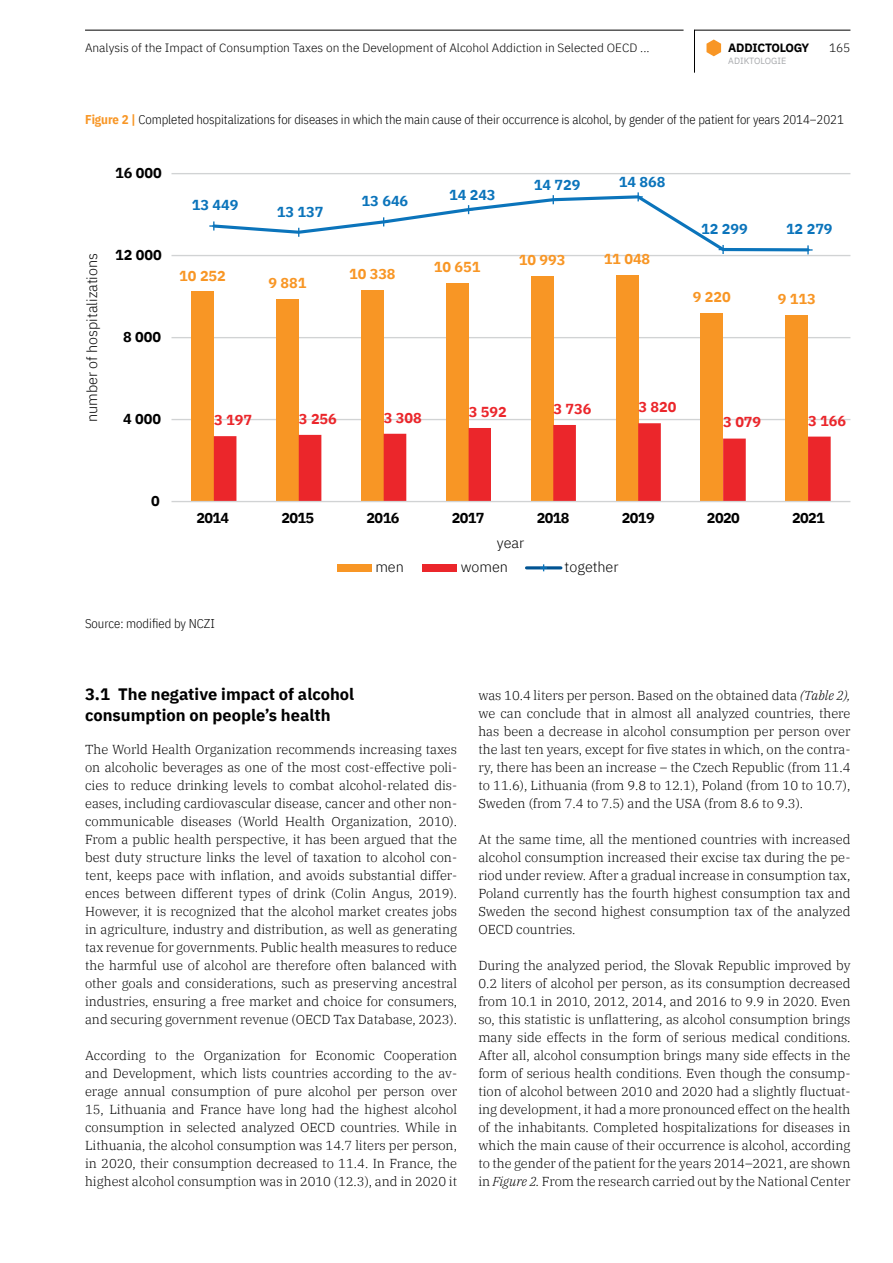
<style>
.page{position:relative;width:893px;height:1263px;background:#fff}
.page>*{position:absolute;margin:0;border:0;box-sizing:border-box;transform-origin:0 0}
.headline_3{font:700 16.5px/21px "IBM Plex Sans";color:#000}
.t1{font:700 14.4px "IBM Plex Sans";letter-spacing:-.04em;color:#000}
.t2{font:300 14.4px "IBM Plex Sans";color:#000}
.t3{font:700 14.4px "IBM Plex Sans";color:#0b74bb}
.t4{font:700 14.4px "IBM Plex Sans";color:#f89625}
.t5{font:700 14.4px "IBM Plex Sans";color:#eb262b}
.text{font:300 13.05px/18px "IBM Plex Serif";color:#000;text-align:justify}
.t6{font:300 12.75px "IBM Plex Sans Cond";letter-spacing:-.005em;color:#000}
.t7{font:300 12px "IBM Plex Sans";color:#000}
.t8{font:700 12px "IBM Plex Sans";letter-spacing:-.02em;color:#000}
.t9{font:9px "IBM Plex Sans";color:#a7a9ac}
.s1{font-weight:700;color:#f89625}
.s2{font-style:italic}
</style>
<div class="page">
<svg style="left:706px;top:39px;width:15px;height:17px"></svg>
<hr style="left:171px;top:419px;width:679px;height:1px;background:#d1d3d4">
<hr style="left:171px;top:337px;width:679px;height:1px;background:#d1d3d4">
<hr style="left:171px;top:255px;width:679px;height:1px;background:#d1d3d4">
<hr style="left:171px;top:173px;width:679px;height:1px;background:#d1d3d4">
<div style="left:785px;top:315px;width:23px;height:186px;background:#f89625"></div>
<div style="left:700px;top:313px;width:23px;height:188px;background:#f89625"></div>
<div style="left:616px;top:275px;width:22px;height:226px;background:#f89625"></div>
<div style="left:531px;top:276px;width:22px;height:225px;background:#f89625"></div>
<div style="left:446px;top:283px;width:23px;height:218px;background:#f89625"></div>
<div style="left:361px;top:290px;width:23px;height:211px;background:#f89625"></div>
<div style="left:276px;top:299px;width:23px;height:202px;background:#f89625"></div>
<div style="left:191px;top:291px;width:23px;height:210px;background:#f89625"></div>
<svg style="left:214px;top:423px;width:617px;height:78px"></svg>
<hr style="left:171px;top:501px;width:679px;height:1px;background:#d1d3d4">
<svg style="left:209px;top:192px;width:604px;height:62px"></svg>
<div style="left:337px;top:564px;width:35px;height:7px;background:#f89625"></div>
<div style="left:423px;top:564px;width:34px;height:7px;background:#eb262b"></div>
<hr style="left:526px;top:566px;width:35px;height:3px;background:#005392">
<svg style="left:540px;top:564px;width:7px;height:7px"></svg>
<hr style="left:694px;top:30px;width:1px;height:43px;background:#000">
<hr style="left:694px;top:30px;width:156px;height:1px;background:#000">
<hr style="left:85px;top:30px;width:598px;height:1px;background:#000">
<div style="left:694px;top:38px;width:12px;height:21px;background:#fff"></div>
<p class="t7" style="left:85px;top:39px;width:566px">Analysis of the Impact of Consumption Taxes on the Development of Alcohol Addiction in Selected OECD ...</p>
<p class="t8" style="left:728px;top:38px;width:83px">ADDICTOLOGY</p>
<p class="t7" style="left:829px;top:39px;width:23px">165</p>
<p class="t9" style="left:728px;top:54px;width:59px">ADIKTOLOGIE</p>
<p class="t6" style="left:85px;top:110px;width:760px"><span class="s1">Figure 2 |</span> Completed hospitalizations for diseases in which the main cause of their occurrence is alcohol, by gender of the patient for years 2014–2021</p>
<p class="t1" style="left:115px;top:162px;width:48px">16 000</p>
<p class="t2" style="left:81px;top:422px;width:170px;rotate:-90deg">number of hospitalizations</p>
<p class="t1" style="left:115px;top:244px;width:48px">12 000</p>
<p class="t1" style="left:123px;top:326px;width:39px">8 000</p>
<p class="t1" style="left:123px;top:408px;width:39px">4 000</p>
<p class="t3" style="left:192px;top:194px;width:48px">13 449</p>
<p class="t4" style="left:179px;top:264px;width:48px">10 252</p>
<p class="t3" style="left:277px;top:200px;width:48px">13 137</p>
<p class="t4" style="left:268px;top:272px;width:39px">9 881</p>
<p class="t3" style="left:362px;top:190px;width:48px">13 646</p>
<p class="t4" style="left:349px;top:262px;width:48px">10 338</p>
<p class="t3" style="left:449px;top:184px;width:48px">14 243</p>
<p class="t4" style="left:434px;top:256px;width:48px">10 651</p>
<p class="t3" style="left:534px;top:174px;width:48px">14 729</p>
<p class="t3" style="left:619px;top:171px;width:48px">14 868</p>
<p class="t4" style="left:519px;top:249px;width:48px">10 993</p>
<p class="t4" style="left:604px;top:248px;width:48px">11 048</p>
<p class="t3" style="left:701px;top:217px;width:48px">12 299</p>
<p class="t3" style="left:786px;top:218px;width:48px">12 279</p>
<p class="t4" style="left:693px;top:285px;width:39px">9 220</p>
<p class="t4" style="left:778px;top:287px;width:40px">9 113</p>
<p class="t5" style="left:214px;top:408px;width:40px">3 197</p>
<p class="t5" style="left:299px;top:407px;width:39px">3 256</p>
<p class="t5" style="left:384px;top:406px;width:40px">3 308</p>
<p class="t5" style="left:469px;top:400px;width:40px">3 592</p>
<p class="t5" style="left:554px;top:397px;width:39px">3 736</p>
<p class="t5" style="left:638px;top:396px;width:40px">3 820</p>
<p class="t5" style="left:723px;top:411px;width:40px">3 079</p>
<p class="t5" style="left:808px;top:409px;width:39px">3 166</p>
<p class="t1" style="left:151px;top:489px;width:10px">0</p>
<p class="t1" style="left:196px;top:507px;width:34px">2014</p>
<p class="t1" style="left:282px;top:507px;width:34px">2015</p>
<p class="t1" style="left:367px;top:507px;width:34px">2016</p>
<p class="t1" style="left:452px;top:507px;width:34px">2017</p>
<p class="t1" style="left:537px;top:507px;width:34px">2018</p>
<p class="t1" style="left:622px;top:507px;width:34px">2019</p>
<p class="t1" style="left:707px;top:507px;width:34px">2020</p>
<p class="t1" style="left:792px;top:507px;width:34px">2021</p>
<p class="t2" style="left:497px;top:532px;width:29px">year</p>
<p class="t2" style="left:375px;top:556px;width:30px">men</p>
<p class="t2" style="left:461px;top:556px;width:49px">women</p>
<p class="t2" style="left:565px;top:556px;width:56px">together</p>
<p class="t6" style="left:85px;top:614px;width:131px">Source: modified by NCZI</p>
<p class="headline_3" style="left:85px;top:683px;width:271px">3.1 The negative impact of alcohol consumption on people’s health</p>
<p class="text" style="left:85px;top:740px;width:374px">The World Health Organization recommends increasing taxes on alcoholic beverages as one of the most cost-effective poli&shy;cies to reduce drinking levels to combat alcohol-related dis&shy;eases, including cardiovascular disease, cancer and other non&shy;communicable diseases (World Health Organization, 2010).<br>From a public health perspective, it has been argued that the best duty structure links the level of taxation to alcohol con&shy;tent, keeps pace with inflation, and avoids substantial differ&shy;ences between different types of drink (Colin Angus, 2019).<br>However, it is recognized that the alcohol market creates jobs in agriculture, industry and distribution, as well as generating tax revenue for governments. Public health measures to reduce the harmful use of alcohol are therefore often balanced with other goals and considerations, such as preserving ancestral industries, ensuring a free market and choice for consumers, and securing government revenue (OECD Tax Database, 2023).</p>
<p class="text" style="left:85px;top:1046px;width:374px">According to the Organization for Economic Cooperation and Development, which lists countries according to the av&shy;erage annual consumption of pure alcohol per person over 15, Lithuania and France have long had the highest alcohol consumption in selected analyzed OECD countries. While in Lithuania, the alcohol consumption was 14.7 liters per person, in 2020, their consumption decreased to 11.4. In France, the highest alcohol consumption was in 2010 (12.3), and in 2020 it</p>
<p class="text" style="left:478px;top:686px;width:374px">was 10.4 liters per person. Based on the obtained data <span class="s2">(Table 2), </span>we can conclude that in almost all analyzed countries, there has been a decrease in alcohol consumption per person over the last ten years, except for five states in which, on the contra&shy;ry, there has been an increase – the Czech Republic (from 11.4 to 11.6), Lithuania (from 9.8 to 12.1), Poland (from 10 to 10.7), Sweden (from 7.4 to 7.5) and the USA (from 8.6 to 9.3).</p>
<p class="text" style="left:478px;top:830px;width:374px">At the same time, all the mentioned countries with increased alcohol consumption increased their excise tax during the pe&shy;riod under review. After a gradual increase in consumption tax, Poland currently has the fourth highest consumption tax and Sweden the second highest consumption tax of the analyzed OECD countries.</p>
<p class="text" style="left:478px;top:956px;width:374px">During the analyzed period, the Slovak Republic improved by 0.2 liters of alcohol per person, as its consumption decreased from 10.1 in 2010, 2012, 2014, and 2016 to 9.9 in 2020. Even so, this statistic is unflattering, as alcohol consumption brings many side effects in the form of serious medical conditions.<br>After all, alcohol consumption brings many side effects in the form of serious health conditions. Even though the consump&shy;tion of alcohol between 2010 and 2020 had a slightly fluctuat&shy;ing development, it had a more pronounced effect on the health of the inhabitants. Completed hospitalizations for diseases in which the main cause of their occurrence is alcohol, according to the gender of the patient for the years 2014–2021, are shown in <span class="s2">Figure 2.</span> From the research carried out by the National Center</p>
</div>
